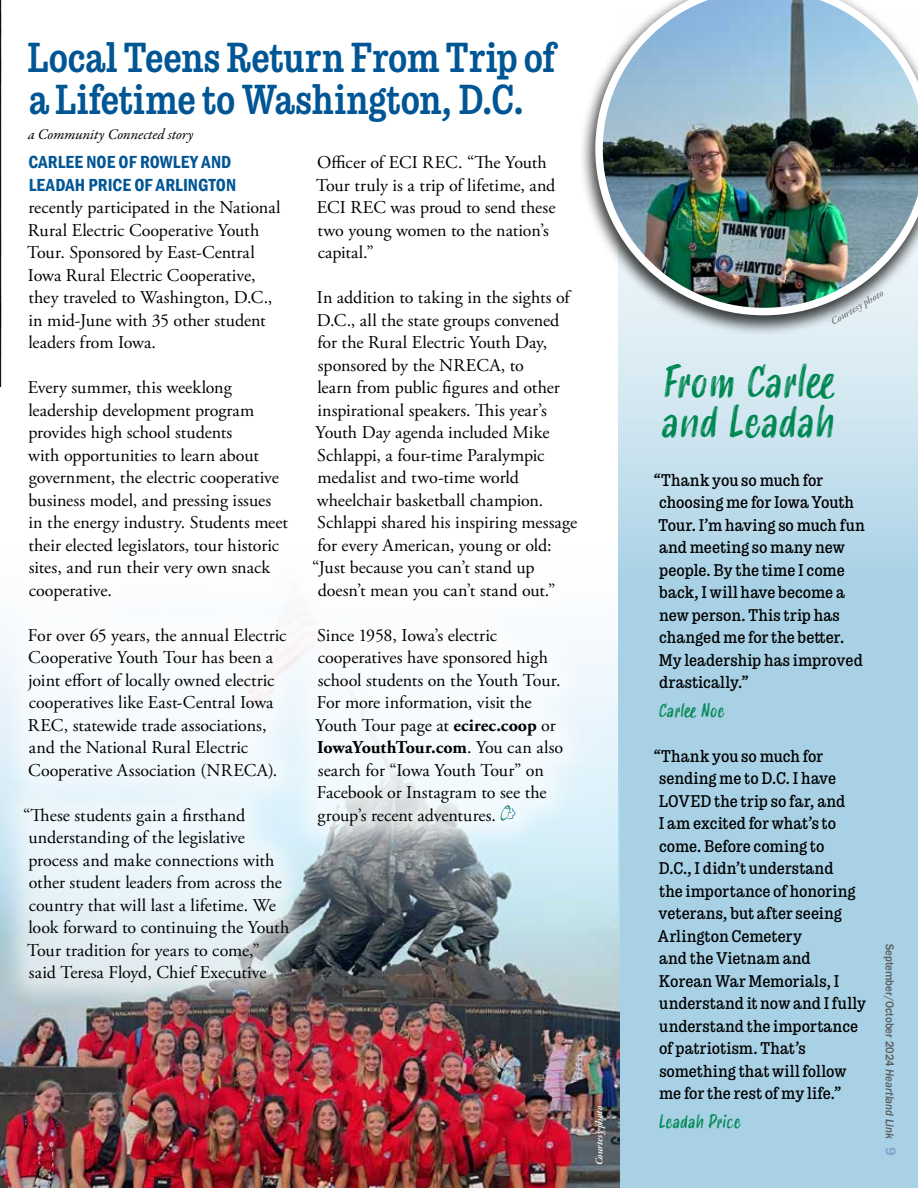
<style>
.page{position:relative;width:918px;height:1188px;background:#fff}
.page>*{position:absolute;margin:0;border:0;box-sizing:border-box;transform-origin:0 0}
.t1{font:italic 42.9px/39.6px "Smoothy";color:#008752}
.t2{font:500 39px/42px "Trevor";color:#005695;scale:.96 1}
.t3{font:18px/22.5px "Adobe Garamond Pro";color:#000}
.t4{font:600 condensed 18px/22.5px "Franklin Gothic";letter-spacing:.005em;color:#005695}
.t5{font:italic 18px "Smoothy";letter-spacing:.005em;color:#008752}
.t6{font:15.9px/22.5px "Trevor";letter-spacing:.005em;color:#000;scale:1.04 1}
.t7{font:italic 15px "Garamond Premr Pro";letter-spacing:-.005em;color:#000}
.t8{font:500 12px "Franklin Gothic URW";color:#5a5b5d;scale:.92 1}
.t9{font:italic 600 10.5px "Garamond Premr Pro";color:#797a7d}
.t10{font:italic 600 10.5px "Garamond Premr Pro";letter-spacing:-.01em;color:#fff}
.s1{font-weight:700}
.s2{font-family:"Franklin Gothic URW Med Ita";font-weight:400}
.s3{font-family:"Franklin Gothic URW Dem";font-weight:400;font-size:15px;color:#8aa4cb}
</style>
<div class="page">
<svg style="left:618px;top:337px;width:300px;height:851px;background:#b0d5e7"></svg>
<img style="left:0;top:519px;width:619px;height:669px">
<div style="left:579px;top:0;width:339px;height:337px;background:#000;opacity:.75"></div>
<img style="left:595px;top:0;width:323px;height:315px">
<div style="left:0;top:11px;width:609px;height:1003px;background:#fff;opacity:.64"></div>
<svg style="left:501px;top:805px;width:14px;height:16px"></svg>
<h2 class="t2" style="left:28px;top:35px;width:552px">Local Teens Return From Trip of a Lifetime to Washington, D.C.</h2>
<p class="t7" style="left:28px;top:125px;width:167px">a Community Connected story</p>
<p class="t4" style="left:29px;top:151px;width:209px">CARLEE NOE OF ROWLEY AND<br>LEADAH PRICE OF ARLINGTON</p>
<p class="t3" style="left:27px;top:197px;width:255px">recently participated in the National<br>Rural Electric Cooperative Youth<br>Tour. Sponsored by East-Central<br>Iowa Rural Electric Cooperative, they traveled to Washington, D.C., in mid-June with 35 other student leaders from Iowa.</p>
<p class="t3" style="left:28px;top:377px;width:262px">Every summer, this weeklong leadership development program provides high school students<br>with opportunities to learn about government, the electric cooperative business model, and pressing issues in the energy industry. Students meet their elected legislators, tour historic sites, and run their very own snack cooperative.</p>
<p class="t3" style="left:28px;top:625px;width:260px">For over 65 years, the annual Electric Cooperative Youth Tour has been a joint effort of locally owned electric cooperatives like East-Central Iowa REC, statewide trade associations, and the National Rural Electric Cooperative Association (NRECA).</p>
<p class="t3" style="left:23px;top:805px;width:268px">“These students gain a firsthand understanding of the legislative process and make connections with other student leaders from across the country that will last a lifetime. We look forward to continuing the Youth Tour tradition for years to come,”<br>said Teresa Floyd, Chief Executive</p>
<p class="t3" style="left:316px;top:152px;width:241px">Officer of ECI REC. “The Youth<br>Tour truly is a trip of lifetime, and<br>ECI REC was proud to send these two young women to the nation’s capital.”</p>
<p class="t3" style="left:317px;top:287px;width:254px">In addition to taking in the sights of</p>
<p class="t3" style="left:317px;top:310px;width:244px">D.C., all the state groups convened</p>
<p class="t3" style="left:317px;top:332px;width:231px">for the Rural Electric Youth Day,</p>
<p class="t3" style="left:318px;top:355px;width:208px">sponsored by the NRECA, to</p>
<p class="t3" style="left:317px;top:377px;width:244px">learn from public figures and other</p>
<p class="t3" style="left:317px;top:400px;width:231px">inspirational speakers. This year’s</p>
<p class="t3" style="left:316px;top:422px;width:235px">Youth Day agenda included Mike</p>
<p class="t3" style="left:317px;top:445px;width:229px">Schlappi, a four-time Paralympic</p>
<p class="t3" style="left:317px;top:467px;width:203px">medalist and two-time world</p>
<p class="t3" style="left:317px;top:490px;width:228px">wheelchair basketball champion.</p>
<p class="t3" style="left:317px;top:512px;width:262px">Schlappi shared his inspiring message</p>
<p class="t3" style="left:317px;top:535px;width:236px">for every American, young or old:</p>
<p class="t3" style="left:312px;top:557px;width:224px">“Just because you can’t stand up</p>
<p class="t3" style="left:318px;top:580px;width:239px">doesn’t mean you can’t stand out.”</p>
<p class="t3" style="left:316px;top:625px;width:249px">Since 1958, Iowa’s electric cooperatives have sponsored high school students on the Youth Tour.<br>For more information, visit the<br>Youth Tour page at <span class="s1">ecirec.coop</span> or<br><span class="s1">IowaYouthTour.com</span>. You can also search for “Iowa Youth Tour” on<br>Facebook or Instagram to see the group’s recent adventures.</p>
<p class="t10" style="left:593px;top:1165px;width:61px;rotate:-90deg">Courtesy photo</p>
<p class="t9" style="left:828px;top:316px;width:61px;rotate:-30deg">Courtesy photo</p>
<h1 class="t1" style="left:661px;top:364px;width:175px">From Carlee and Leadah</h1>
<p class="t6" style="left:654px;top:468px;width:205px">“Thank you so much for choosing me for Iowa Youth<br>Tour. I’m having so much fun and meeting so many new people. By the time I come back, I will have become a new person. This trip has changed me for the better.<br>My leadership has improved drastically.”</p>
<p class="t5" style="left:658px;top:697px;width:68px">Carlee Noe</p>
<p class="t6" style="left:654px;top:744px;width:206px">“Thank you so much for sending me to D.C. I have<br>LOVED the trip so far, and<br>I am excited for what’s to come. Before coming to<br>D.C., I didn’t understand<br>the importance of honoring veterans, but after seeing<br>Arlington Cemetery<br>and the Vietnam and<br>Korean War Memorials, I understand it now and I fully understand the importance of patriotism. That’s something that will follow me for the rest of my life.”</p>
<p class="t5" style="left:658px;top:1108px;width:84px">Leadah Price</p>
<p class="t8" style="left:897px;top:944px;width:233px;rotate:90deg">September/October 2024 <span class="s2">Heartland Link</span> <span class="s3">9</span></p>
</div>
